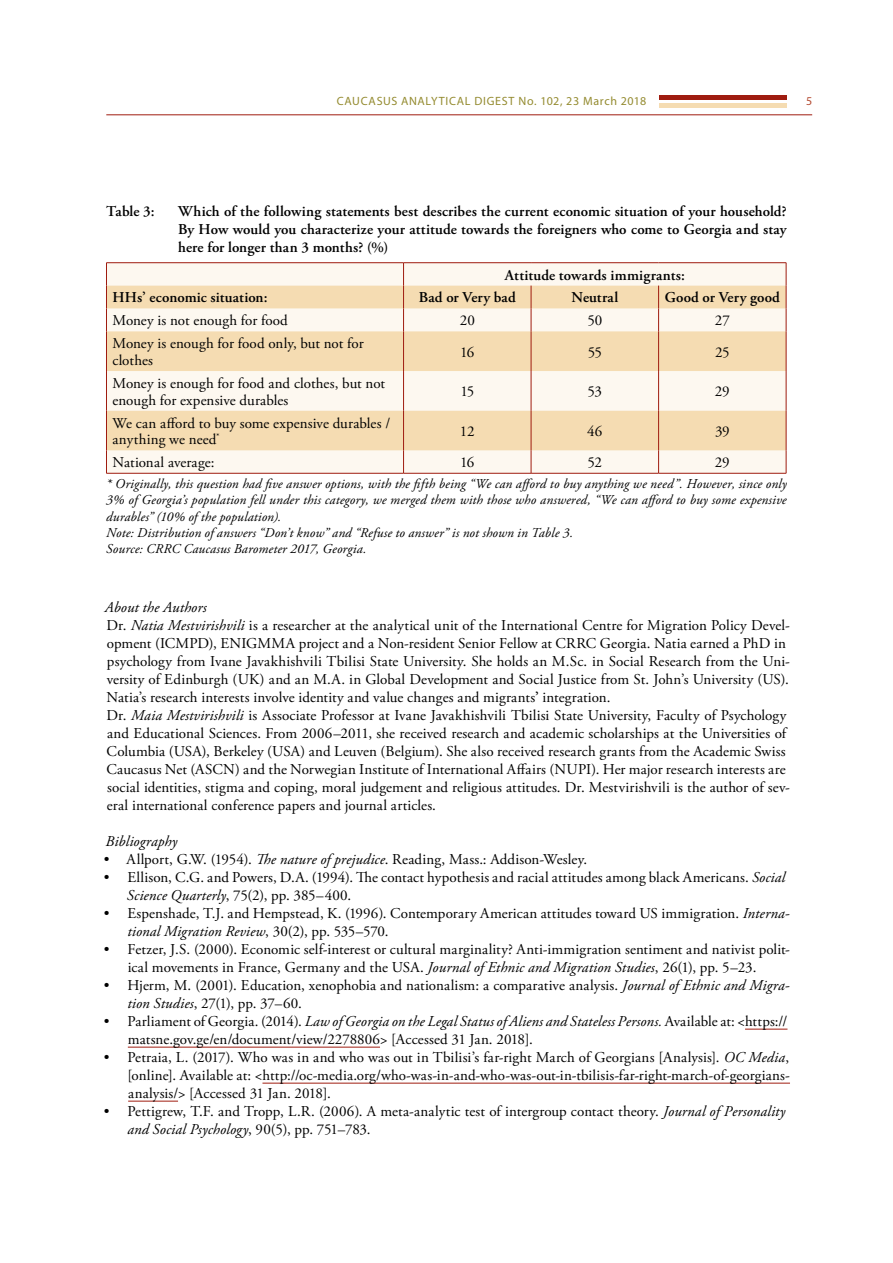
<style>
.page{position:relative;width:893px;height:1263px;background:#fff}
.page>*{position:absolute;margin:0;border:0;box-sizing:border-box;transform-origin:0 0}
.t1{font:15px/18px "Adobe Garamond Pro";letter-spacing:.005em;color:#000}
.t2{font:600 15px/18px "Adobe Garamond Pro";letter-spacing:.005em;color:#000;text-align:justify}
.t3{font:italic 15px "Adobe Garamond Pro";letter-spacing:.005em;color:#000}
.t4{font:italic 13.5px/16.2px "Adobe Garamond Pro";letter-spacing:.01em;color:#000}
.t5{font:12px "Myriad Pro";letter-spacing:.055em;color:#948b30}
.t6{font:12px "Myriad Pro";color:#b44c33}
.s1{font-style:italic}
.s2{font-weight:600}
</style>
<div class="page">
<div style="left:659px;top:103px;width:128px;height:5px;background:#f5dcb2"></div>
<hr style="left:659px;top:96px;width:128px;height:4px;background:#9f1c10">
<hr style="left:106px;top:114px;width:706px;height:1px;background:#9f1c10">
<svg style="left:107px;top:263px;width:679px;height:210px;fill:#fdf8f0"></svg>
<svg style="left:107px;top:286px;width:679px;height:164px;fill:#f5dcb2"></svg>
<hr style="left:106px;top:262px;width:298px;height:1px;background:#9f1c10">
<hr style="left:404px;top:262px;width:127px;height:1px;background:#9f1c10">
<hr style="left:531px;top:262px;width:128px;height:1px;background:#9f1c10">
<hr style="left:659px;top:262px;width:127px;height:1px;background:#9f1c10">
<svg style="left:106px;top:263px;width:1px;height:68px"></svg>
<svg style="left:403px;top:263px;width:1px;height:68px"></svg>
<svg style="left:531px;top:286px;width:1px;height:45px"></svg>
<svg style="left:658px;top:286px;width:1px;height:45px"></svg>
<svg style="left:786px;top:263px;width:1px;height:68px"></svg>
<hr style="left:106px;top:331px;width:1px;height:40px;background:#9f1c10">
<hr style="left:403px;top:331px;width:1px;height:40px;background:#9f1c10">
<hr style="left:531px;top:331px;width:1px;height:40px;background:#9f1c10">
<hr style="left:658px;top:331px;width:1px;height:40px;background:#9f1c10">
<hr style="left:786px;top:331px;width:1px;height:40px;background:#9f1c10">
<hr style="left:106px;top:371px;width:1px;height:40px;background:#9f1c10">
<hr style="left:403px;top:371px;width:1px;height:40px;background:#9f1c10">
<hr style="left:531px;top:371px;width:1px;height:40px;background:#9f1c10">
<hr style="left:658px;top:371px;width:1px;height:40px;background:#9f1c10">
<hr style="left:786px;top:371px;width:1px;height:40px;background:#9f1c10">
<hr style="left:106px;top:411px;width:1px;height:39px;background:#9f1c10">
<hr style="left:403px;top:411px;width:1px;height:39px;background:#9f1c10">
<hr style="left:531px;top:411px;width:1px;height:39px;background:#9f1c10">
<hr style="left:658px;top:411px;width:1px;height:39px;background:#9f1c10">
<hr style="left:786px;top:411px;width:1px;height:39px;background:#9f1c10">
<svg style="left:403px;top:450px;width:1px;height:23px"></svg>
<svg style="left:531px;top:450px;width:1px;height:23px"></svg>
<svg style="left:658px;top:450px;width:1px;height:23px"></svg>
<svg style="left:106px;top:450px;width:1px;height:23px"></svg>
<svg style="left:786px;top:450px;width:1px;height:23px"></svg>
<hr style="left:106px;top:473px;width:298px;height:1px;background:#9f1c10">
<hr style="left:404px;top:473px;width:127px;height:1px;background:#9f1c10">
<hr style="left:531px;top:473px;width:128px;height:1px;background:#9f1c10">
<hr style="left:659px;top:473px;width:127px;height:1px;background:#9f1c10">
<hr style="left:745px;top:1029px;width:42px;height:1px;background:#9f1c10">
<hr style="left:128px;top:1047px;width:252px;height:1px;background:#9f1c10">
<hr style="left:262px;top:1083px;width:528px;height:1px;background:#9f1c10">
<hr style="left:128px;top:1101px;width:50px;height:1px;background:#9f1c10">
<p class="t5" style="left:337px;top:94px;width:311px">CAUCASUS ANALYTICAL DIGEST No. 102, 23 March 2018</p>
<p class="t6" style="left:806px;top:94px;width:8px">5</p>
<p class="t2" style="left:106px;top:202px;width:50px">Table 3:</p>
<p class="t2" style="left:178px;top:202px;width:610px">Which of the following statements best describes the current economic situation of your household?<br>By How would you characterize your attitude towards the foreigners who come to Georgia and stay here for longer than 3 months? (%)</p>
<p class="t2" style="left:505px;top:266px;width:182px">Attitude towards immigrants:</p>
<p class="t2" style="left:112px;top:289px;width:157px">HHs’ economic situation:</p>
<p class="t2" style="left:419px;top:289px;width:98px">Bad or Very bad</p>
<p class="t2" style="left:571px;top:289px;width:48px">Neutral</p>
<p class="t2" style="left:665px;top:289px;width:117px">Good or Very good</p>
<p class="t1" style="left:113px;top:312px;width:177px">Money is not enough for food</p>
<p class="t1" style="left:460px;top:312px;width:17px">20</p>
<p class="t1" style="left:587px;top:312px;width:16px">50</p>
<p class="t1" style="left:715px;top:312px;width:16px">27</p>
<p class="t1" style="left:113px;top:336px;width:253px;line-height:16.8px">Money is enough for food only, but not for clothes</p>
<p class="t1" style="left:460px;top:343px;width:16px">16</p>
<p class="t1" style="left:588px;top:343px;width:16px">55</p>
<p class="t1" style="left:715px;top:343px;width:16px">25</p>
<p class="t1" style="left:112px;top:375px;width:274px;line-height:16.8px">Money is enough for food and clothes, but not enough for expensive durables</p>
<p class="t1" style="left:460px;top:383px;width:15px">15</p>
<p class="t1" style="left:588px;top:383px;width:16px">53</p>
<p class="t1" style="left:715px;top:383px;width:16px">29</p>
<p class="t1" style="left:113px;top:415px;width:279px;line-height:16.8px">We can afford to buy some expensive durables / anything we need<sup>*</sup></p>
<p class="t1" style="left:460px;top:423px;width:16px">12</p>
<p class="t1" style="left:587px;top:423px;width:17px">46</p>
<p class="t1" style="left:715px;top:423px;width:16px">39</p>
<p class="t1" style="left:112px;top:454px;width:104px">National average:</p>
<p class="t1" style="left:460px;top:454px;width:16px">16</p>
<p class="t1" style="left:588px;top:454px;width:16px">52</p>
<p class="t1" style="left:715px;top:454px;width:16px">29</p>
<p class="t4" style="left:106px;top:476px;width:682px">* Originally, this question had five answer options, with the fifth being “We can afford to buy anything we need”. However, since only 3% of Georgia’s population fell under this category, we merged them with those who answered, “We can afford to buy some expensive durables” (10% of the population).<br>Note: Distribution of answers “Don’t know” and “Refuse to answer” is not shown in Table 3.<br>Source: CRRC Caucasus Barometer 2017, Georgia.</p>
<p class="t1" style="left:105px;top:599px;width:687px"><span class="s1">About the Authors<br></span>Dr. <span class="s1">Natia Mestvirishvili</span> is a researcher at the analytical unit of the International Centre for Migration Policy Devel&shy;opment (ICMPD), ENIGMMA project and a Non-resident Senior Fellow at CRRC Georgia. Natia earned a PhD in psychology from Ivane Javakhishvili Tbilisi State University. She holds an M.Sc. in Social Research from the Uni&shy;versity of Edinburgh (UK) and an M.A. in Global Development and Social Justice from St. John’s University (US).<br>Natia’s research interests involve identity and value changes and migrants<span class="s2">’</span> integration.<br>Dr. <span class="s1">Maia Mestvirishvili</span> is Associate Professor at Ivane Javakhishvili Tbilisi State University, Faculty of Psychology and Educational Sciences. From 2006–2011, she received research and academic scholarships at the Universities of Columbia (USA), Berkeley (USA) and Leuven (Belgium). She also received research grants from the Academic Swiss Caucasus Net (ASCN) and the Norwegian Institute of International Affairs (NUPI). Her major research interests are social identities, stigma and coping, moral judgement and religious attitudes. Dr. Mestvirishvili is the author of sev&shy;eral international conference papers and journal articles.</p>
<p class="t3" style="left:105px;top:832px;width:73px">Bibliography</p>
<p class="t1" style="left:104px;top:851px;width:485px">• Allport, G.W. (1954). <span class="s1">The nature of prejudice</span>. Reading, Mass.: Addison-Wesley.</p>
<p class="t1" style="left:127px;top:869px;width:660px;text-indent:-23px">• Ellison, C.G. and Powers, D.A. (1994). The contact hypothesis and racial attitudes among black Americans. <span class="s1">Social<br>Science Quarterly</span>, 75(2), pp. 385–400.</p>
<p class="t1" style="left:127px;top:905px;width:664px;text-indent:-23px">• Espenshade, T.J. and Hempstead, K. (1996). Contemporary American attitudes toward US immigration. <span class="s1">Interna&shy;tional Migration Review</span>, 30(2), pp. 535–570.</p>
<p class="t1" style="left:128px;top:941px;width:664px;text-indent:-24px">• Fetzer, J.S. (2000). Economic self-interest or cultural marginality? Anti-immigration sentiment and nativist polit&shy;ical movements in France, Germany and the USA. <span class="s1">Journal of Ethnic and Migration Studies</span>, 26(1), pp. 5–23.</p>
<p class="t1" style="left:127px;top:977px;width:664px;text-indent:-23px">• Hjerm, M. (2001). Education, xenophobia and nationalism: a comparative analysis. <span class="s1">Journal of Ethnic and Migra&shy;tion Studies</span>, 27(1), pp. 37–60.</p>
<p class="t1" style="left:128px;top:1013px;width:661px;text-indent:-24px">• Parliament of Georgia. (2014). <span class="s1">Law of Georgia on the Legal Status of Aliens and Stateless Persons.</span> Available at: &lt;https:// matsne.gov.ge/en/document/view/2278806&gt; [Accessed 31 Jan. 2018].</p>
<p class="t1" style="left:127px;top:1049px;width:664px;text-align:justify;text-indent:-23px">• Petraia, L. (2017). Who was in and who was out in Tbilisi’s far-right March of Georgians [Analysis]. <span class="s1">OC Media</span>, [online]. Available at: &lt;http://oc-media.org/who-was-in-and-who-was-out-in-tbilisis-far-right-march-of-georgians&shy;analysis/&gt; [Accessed 31 Jan. 2018].</p>
<p class="t1" style="left:127px;top:1103px;width:660px;text-indent:-23px">• Pettigrew, T.F. and Tropp, L.R. (2006). A meta-analytic test of intergroup contact theory. <span class="s1">Journal of Personality and Social Psychology</span>, 90(5), pp. 751–783.</p>
</div>
